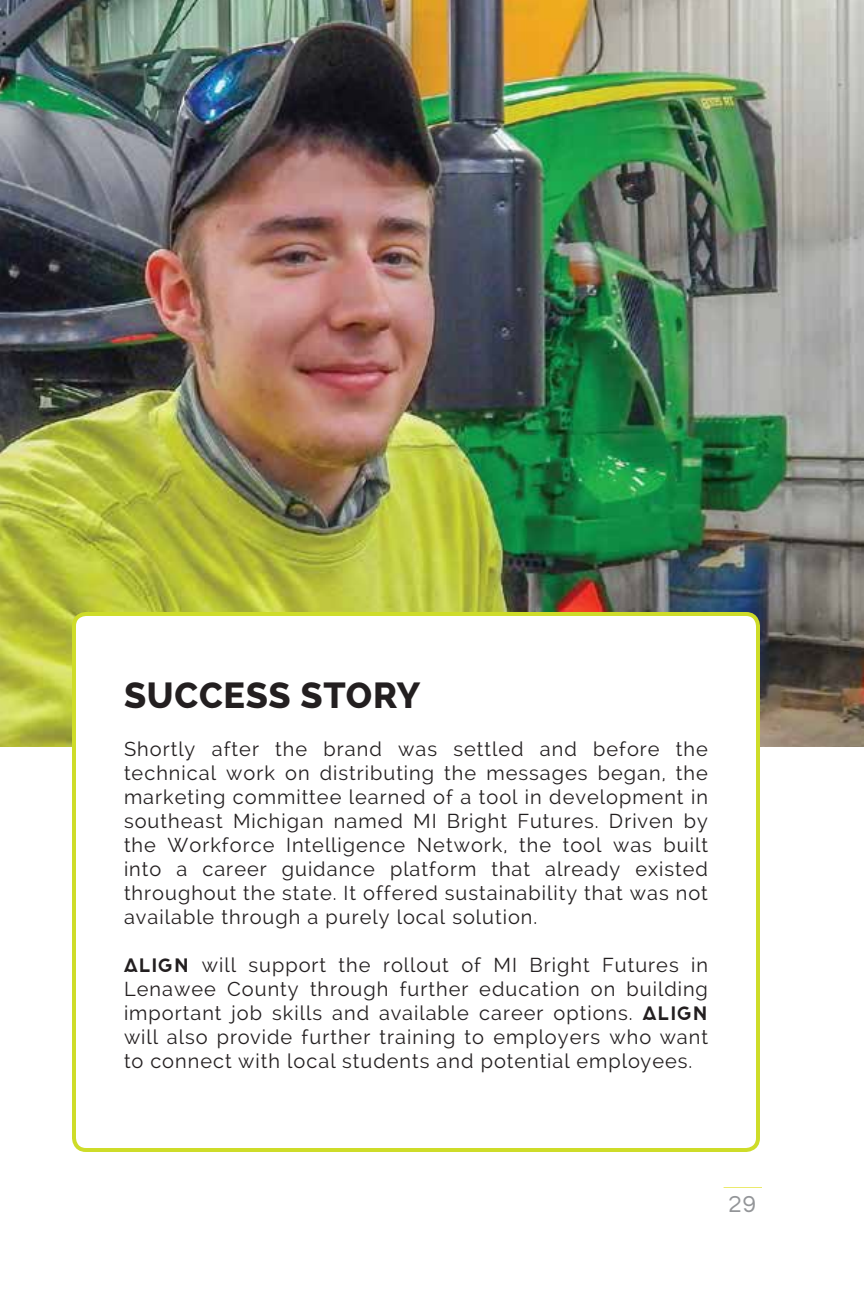
<style>
.page{position:relative;width:864px;height:1296px;background:#fff}
.page>*{position:absolute;margin:0;border:0;box-sizing:border-box;transform-origin:0 0}
.t1{font:800 36px "Raleway";letter-spacing:.02em;color:#231f20}
.t2{font:24px "Questrial";color:#939598}
.t3{font:20px/24px "Raleway";letter-spacing:.05em;color:#231f20;text-align:justify}
.s1{font-family:"Azedo";font-weight:700;font-size:26px}
</style>
<div class="page">
<hr style="left:724px;top:1187px;width:38px;height:1px;background:#ebea6d">
<img style="left:0;top:0;width:864px;height:746px">
<div style="left:74px;top:614px;width:684px;height:536px;background:#fff;border-radius:12px"></div>
<div style="left:72px;top:612px;width:688px;height:540px;border:4px solid #cedc29;border-radius:12px"></div>
<h1 class="t1" style="left:124px;top:675px;width:298px">SUCCESS STORY</h1>
<p class="t3" style="left:124px;top:737px;width:586px">Shortly after the brand was settled and before the technical work on distributing the messages began, the marketing committee learned of a tool in development in southeast Michigan named MI Bright Futures. Driven by the Workforce Intelligence Network, the tool was built into a career guidance platform that already existed throughout the state. It offered sustainability that was not available through a purely local solution.</p>
<p class="t3" style="left:124px;top:953px;width:586px"><span class="s1">ALIGN</span> will support the rollout of MI Bright Futures in Lenawee County through further education on building important job skills and available career options. <span class="s1">ALIGN </span>will also provide further training to employers who want to connect with local students and potential employees.</p>
<p class="t2" style="left:729px;top:1192px;width:29px">29</p>
</div>
